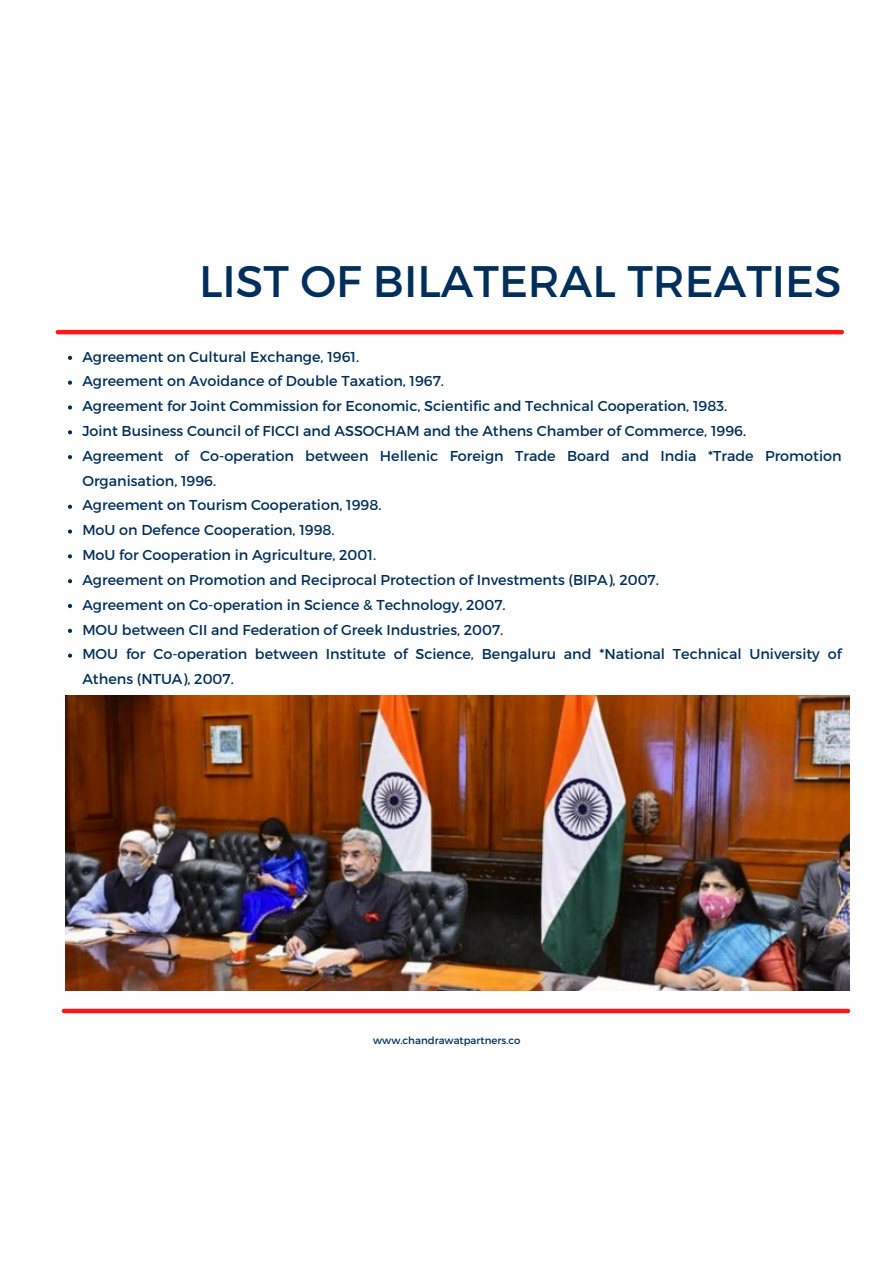
<style>
.page{position:relative;width:894px;height:1264px;background:#fff}
.page>*{position:absolute;margin:0;border:0;box-sizing:border-box;transform-origin:0 0}
.t1{font:44.1px "Montserrat";color:#002f5b}
.t2{font:14.4px/24.8px "Montserrat";color:#002f5b}
.t3{font:10.2px "Montserrat";color:#00305b}
</style>
<div class="page">
<hr style="left:58px;top:330px;width:783px;height:4px;background:#ff1616">
<div style="left:64px;top:1008px;width:783px;height:5px;background:#ff1616"></div>
<svg style="left:68px;top:356px;width:4px;height:4px"></svg>
<svg style="left:68px;top:380px;width:4px;height:5px"></svg>
<svg style="left:68px;top:405px;width:4px;height:4px"></svg>
<svg style="left:68px;top:430px;width:4px;height:4px"></svg>
<svg style="left:68px;top:455px;width:4px;height:4px"></svg>
<svg style="left:68px;top:504px;width:4px;height:5px"></svg>
<svg style="left:68px;top:529px;width:4px;height:4px"></svg>
<svg style="left:68px;top:554px;width:4px;height:4px"></svg>
<svg style="left:68px;top:579px;width:4px;height:4px"></svg>
<svg style="left:68px;top:604px;width:4px;height:4px"></svg>
<svg style="left:68px;top:628px;width:4px;height:5px"></svg>
<svg style="left:68px;top:653px;width:4px;height:4px"></svg>
<img style="left:65px;top:695px;width:784px;height:295px">
<p class="t1" style="left:199px;top:253px;width:643px">LIST OF BILATERAL TREATIES</p>
<h1 class="t2" style="left:82px;top:343px;width:278px">Agreement on Cultural Exchange, 1961.</h1>
<p class="t2" style="left:82px;top:368px;width:363px">Agreement on Avoidance of Double Taxation, 1967.</p>
<p class="t2" style="left:82px;top:393px;width:646px">Agreement for Joint Commission for Economic, Scientific and Technical Cooperation, 1983.</p>
<p class="t2" style="left:82px;top:418px;width:665px">Joint Business Council of FICCI and ASSOCHAM and the Athens Chamber of Commerce, 1996.</p>
<p class="t2" style="left:82px;top:442px;width:760px">Agreement of Co-operation between Hellenic Foreign Trade Board and India *Trade Promotion<br>Organisation, 1996.</p>
<p class="t2" style="left:82px;top:492px;width:300px">Agreement on Tourism Cooperation, 1998.</p>
<p class="t2" style="left:82px;top:517px;width:254px">MoU on Defence Cooperation, 1998.</p>
<p class="t2" style="left:82px;top:542px;width:295px">MoU for Cooperation in Agriculture, 2001.</p>
<p class="t2" style="left:82px;top:566px;width:578px">Agreement on Promotion and Reciprocal Protection of Investments (BIPA), 2007.</p>
<p class="t2" style="left:82px;top:591px;width:424px">Agreement on Co-operation in Science &amp; Technology, 2007.</p>
<p class="t2" style="left:82px;top:616px;width:422px">MOU between CII and Federation of Greek Industries, 2007.</p>
<p class="t2" style="left:82px;top:641px;width:760px">MOU for Co-operation between Institute of Science, Bengaluru and *National Technical University of<br>Athens (NTUA), 2007.</p>
<p class="t3" style="left:373px;top:1033px;width:149px">www.chandrawatpartners.co</p>
</div>
